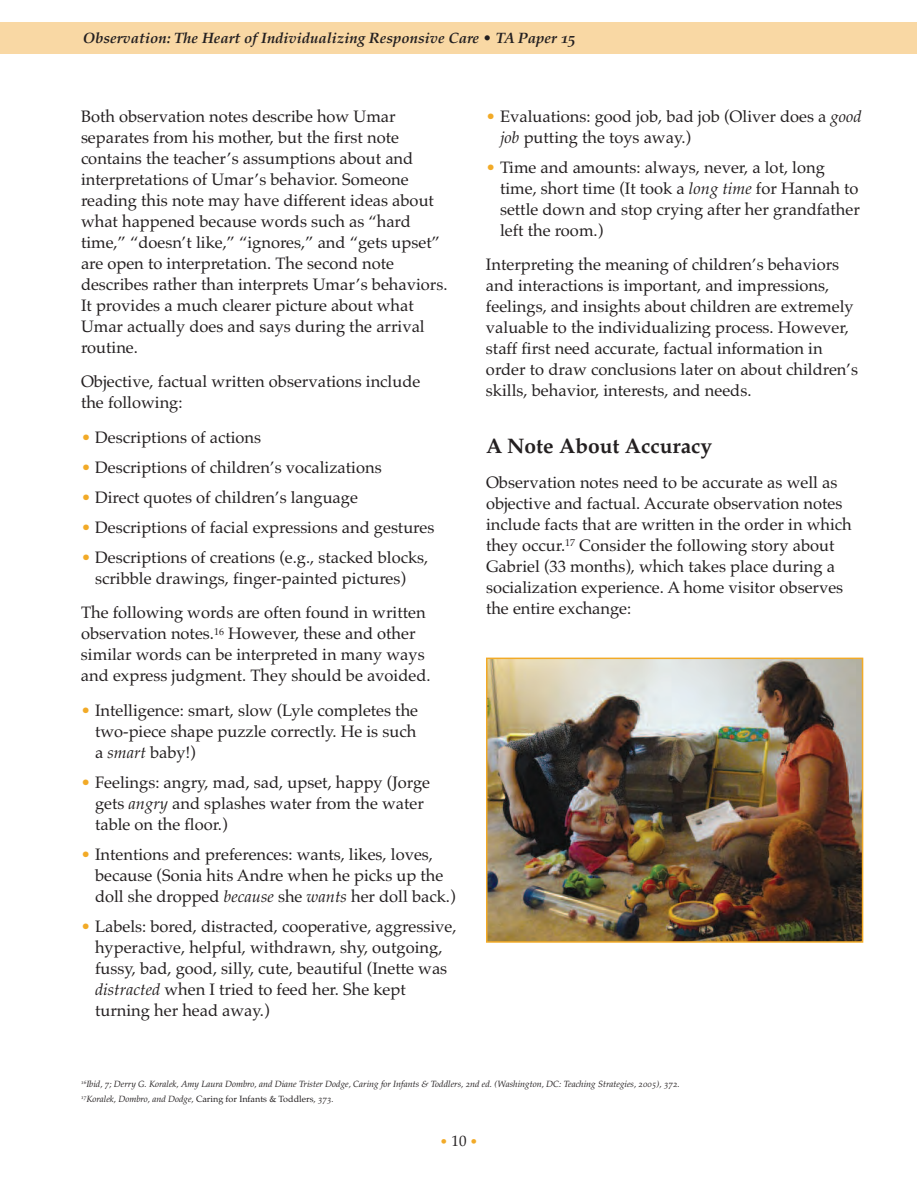
<style>
.page{position:relative;width:918px;height:1188px;background:#fff}
.page>*{position:absolute;margin:0;border:0;box-sizing:border-box;transform-origin:0 0}
.t1{font:21px "Palatino Bold Os F";color:#231f20}
.t2{font:16.5px/21px "Palatino";color:#231f20}
.t3{font:15px "Palatino Bold Italic Os F";color:#231f20}
.t4{font:13.5px "Palatino";color:#f2aa27}
.t5{font:9px/15px "Palatino Italic Os F";color:#231f20}
.s1{color:#f2aa27}
.s2{font-style:italic}
.s3{font-family:"Palatino"}
.s4{font-size:15px;color:#231f20}
</style>
<div class="page">
<div style="left:0;top:23px;width:917px;height:31px;background:#f9d8a4"></div>
<img style="left:489px;top:661px;width:371px;height:279px">
<div style="left:486px;top:658px;width:377px;height:285px;border:2px solid #f2aa27"></div>
<p class="t3" style="left:83px;top:32px;width:494px">Observation: The Heart of Individualizing Responsive Care • TA Paper 15</p>
<p class="t2" style="left:81px;top:105px;width:368px">Both observation notes describe how Umar separates from his mother, but the first note contains the teacher’s assumptions about and interpretations of Umar’s behavior. Someone reading this note may have different ideas about what happened because words such as “hard time,” “doesn’t like,” “ignores,” and “gets upset” are open to interpretation. The second note describes rather than interprets Umar’s behaviors.<br>It provides a much clearer picture about what Umar actually does and says during the arrival routine.</p>
<p class="t2" style="left:81px;top:371px;width:341px">Objective, factual written observations include the following:</p>
<p class="t2" style="left:81px;top:426px;width:182px"><span class="s1">•</span> Descriptions of actions</p>
<p class="t2" style="left:81px;top:456px;width:302px"><span class="s1">•</span> Descriptions of children’s vocalizations</p>
<p class="t2" style="left:81px;top:486px;width:278px"><span class="s1">•</span> Direct quotes of children’s language</p>
<p class="t2" style="left:81px;top:516px;width:355px"><span class="s1">•</span> Descriptions of facial expressions and gestures</p>
<p class="t2" style="left:81px;top:546px;width:349px;text-align:center"><span class="s1">•</span> Descriptions of creations (e.g., stacked blocks, scribble drawings, finger-painted pictures)</p>
<p class="t2" style="left:81px;top:602px;width:351px">The following words are often found in written observation notes.<sup>16</sup> However, these and other similar words can be interpreted in many ways and express judgment. They should be avoided.</p>
<p class="t2" style="left:95px;top:699px;width:325px;text-align:justify;text-indent:-14px"><span class="s1">•</span> Intelligence: smart, slow (Lyle completes the two-piece shape puzzle correctly. He is such a <span class="s2">smart</span> baby!)</p>
<p class="t2" style="left:95px;top:771px;width:337px;text-indent:-14px"><span class="s1">•</span> Feelings: angry, mad, sad, upset, happy (Jorge gets <span class="s2">angry</span> and splashes water from the water table on the floor.)</p>
<p class="t2" style="left:95px;top:843px;width:362px;text-indent:-14px"><span class="s1">•</span> Intentions and preferences: wants, likes, loves, because (Sonia hits Andre when he picks up the doll she dropped <span class="s2">because</span> she <span class="s2">wants</span> her doll back.)</p>
<p class="t2" style="left:95px;top:915px;width:363px;text-indent:-14px"><span class="s1">•</span> Labels: bored, distracted, cooperative, aggressive, hyperactive, helpful, withdrawn, shy, outgoing, fussy, bad, good, silly, cute, beautiful (Inette was <span class="s2">distracted</span> when I tried to feed her. She kept turning her head away.)</p>
<p class="t2" style="left:500px;top:105px;width:363px;text-indent:-14px"><span class="s1">•</span> Evaluations: good job, bad job (Oliver does a <span class="s2">good job</span> putting the toys away.)</p>
<p class="t2" style="left:500px;top:156px;width:361px;text-indent:-14px"><span class="s1">•</span> Time and amounts: always, never, a lot, long time, short time (It took a <span class="s2">long time</span> for Hannah to settle down and stop crying after her grandfather left the room.)</p>
<p class="t2" style="left:486px;top:254px;width:374px">Interpreting the meaning of children’s behaviors and interactions is important, and impressions, feelings, and insights about children are extremely valuable to the individualizing process. However, staff first need accurate, factual information in order to draw conclusions later on about children’s skills, behavior, interests, and needs.</p>
<h2 class="t1" style="left:486px;top:438px;width:228px">A Note About Accuracy</h2>
<p class="t2" style="left:486px;top:471px;width:367px">Observation notes need to be accurate as well as objective and factual. Accurate observation notes include facts that are written in the order in which they occur.<sup>17</sup> Consider the following story about Gabriel (33 months), which takes place during a socialization experience. A home visitor observes the entire exchange:</p>
<p class="t5" style="left:81px;top:1077px;width:600px"><sup>16</sup>Ibid, 7; Derry G. Koralek, Amy Laura Dombro, and Diane Trister Dodge, Caring for Infants &amp; Toddlers, 2nd ed. (Washington, DC: Teaching Strategies, 2005), 372.<br><sup>17</sup>Koralek, Dombro, and Dodge, <span class="s3">Caring for Infants &amp; Toddlers</span>, 373.</p>
<p class="t4" style="left:440px;top:1134px;width:40px">•<span class="s4">10</span>•</p>
</div>
